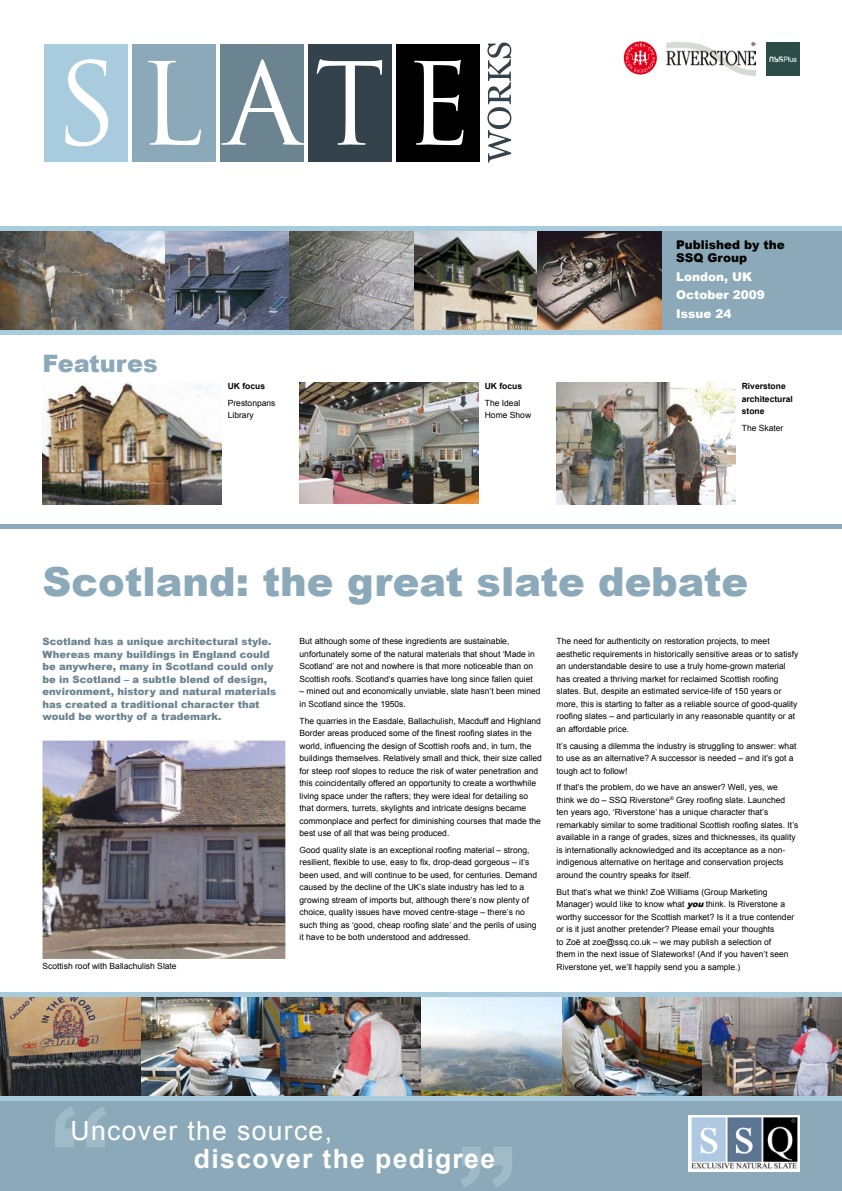
<style>
.page{position:relative;width:842px;height:1191px;background:#fff}
.page>*{position:absolute;margin:0;border:0;box-sizing:border-box;transform-origin:0 0}
.t1{font:700 136.7px "Arial";color:#a1bac7}
.t2{font:900 40px "Arial";color:#8ba9b8}
.t3{font:700 26.6px "Arial";letter-spacing:.05em;color:#fff}
.t4{font:26.6px "Arial";letter-spacing:.05em;color:#fff}
.t5{font:900 24px "Arial";color:#8ba9b8}
.t6{font:900 12px/18.7px "Arial";color:#fff}
.t7{font:900 12px/13px "Arial";color:#000}
.t8{font:900 10px/12.5px "Arial";color:#6b8490}
.t9{font:8.5px/12.5px "Arial";color:#020001}
.t10{font:700 8.5px/12.5px "Arial";color:#020001}
.s1{font-weight:900;font-style:italic}
</style>
<div class="page">
<img style="left:702px;top:996px;width:140px;height:100px">
<img style="left:561px;top:996px;width:141px;height:100px">
<div style="left:662px;top:231px;width:180px;height:99px;background:#8ba9b8"></div>
<div style="left:0;top:1100px;width:842px;height:91px;background:#8ba9b8"></div>
<img style="left:0;top:231px;width:166px;height:99px">
<div style="left:308px;top:44px;width:84px;height:118px;background:#34434b"></div>
<div style="left:396px;top:44px;width:84px;height:118px;background:#000"></div>
<div style="left:220px;top:44px;width:84px;height:118px;background:#6b8490"></div>
<div style="left:132px;top:44px;width:84px;height:118px;background:#8ba9b8"></div>
<div style="left:44px;top:44px;width:83px;height:118px;background:#a8ccdd"></div>
<svg style="left:65px;top:59px;width:43px;height:87px"></svg>
<svg style="left:148px;top:61px;width:53px;height:84px"></svg>
<svg style="left:221px;top:59px;width:83px;height:86px"></svg>
<svg style="left:317px;top:59px;width:65px;height:86px"></svg>
<svg style="left:414px;top:60px;width:49px;height:85px"></svg>
<svg style="left:487px;top:43px;width:24px;height:120px"></svg>
<svg style="left:166px;top:231px;width:124px;height:99px;background:#61697d"></svg>
<img style="left:414px;top:231px;width:124px;height:99px">
<svg style="left:290px;top:231px;width:124px;height:99px;background:#888886"></svg>
<svg style="left:538px;top:231px;width:124px;height:99px;background:#6a5c54"></svg>
<hr style="left:0;top:330px;width:842px;height:4px;background:#a8ccdd">
<hr style="left:0;top:227px;width:842px;height:4px;background:#a8ccdd">
<img style="left:140px;top:996px;width:141px;height:100px">
<img style="left:421px;top:996px;width:140px;height:100px">
<img style="left:281px;top:996px;width:140px;height:100px">
<img style="left:0;top:996px;width:140px;height:100px">
<hr style="left:0;top:1096px;width:842px;height:4px;background:#a8ccdd">
<hr style="left:0;top:992px;width:842px;height:4px;background:#a8ccdd">
<img style="left:557px;top:383px;width:178px;height:121px">
<img style="left:300px;top:383px;width:178px;height:120px">
<div style="left:0;top:524px;width:842px;height:5px;background:#8ba9b8"></div>
<img style="left:43px;top:383px;width:178px;height:121px">
<img style="left:667px;top:41px;width:89px;height:34px">
<img style="left:689px;top:1115px;width:110px;height:56px">
<img style="left:43px;top:740px;width:242px;height:219px">
<svg style="left:624px;top:41px;width:33px;height:33px"></svg>
<svg style="left:626px;top:43px;width:29px;height:30px"></svg>
<img style="left:767px;top:43px;width:32px;height:32px">
<h3 class="t5" style="left:43px;top:350px;width:117px">Features</h3>
<p class="t10" style="left:228px;top:380px;width:39px">UK focus</p>
<p class="t9" style="left:228px;top:396px;width:49px">Prestonpans<br>Library</p>
<p class="t10" style="left:485px;top:380px;width:39px">UK focus</p>
<p class="t9" style="left:485px;top:396px;width:48px">The Ideal<br>Home Show</p>
<h3 class="t7" style="left:676px;top:238px;width:110px">Published by the<br>SSQ Group</h3>
<h3 class="t6" style="left:676px;top:267px;width:90px">London, UK<br>October 2009<br>Issue 24</h3>
<p class="t10" style="left:742px;top:380px;width:53px">Riverstone architectural stone</p>
<p class="t9" style="left:742px;top:421px;width:43px">The Skater</p>
<h2 class="t2" style="left:43px;top:559px;width:707px">Scotland: the great slate debate</h2>
<p class="t8" style="left:43px;top:635px;width:235px">Scotland has a unique architectural style.<br>Whereas many buildings in England could be anywhere, many in Scotland could only be in Scotland – a subtle blend of design, environment, history and natural materials has created a traditional character that would be worthy of a trademark.</p>
<p class="t9" style="left:300px;top:635px;width:237px">But although some of these ingredients are sustainable, unfortunately some of the natural materials that shout ‘Made in Scotland’ are not and nowhere is that more noticeable than on Scottish roofs. Scotland’s quarries have long since fallen quiet</p>
<p class="t9" style="left:300px;top:685px;width:242px">– mined out and economically unviable, slate hasn’t been mined in Scotland since the 1950s.</p>
<p class="t9" style="left:300px;top:714px;width:244px">The quarries in the Easdale, Ballachulish, Macduff and Highland Border areas produced some of the finest roofing slates in the world, influencing the design of Scottish roofs and, in turn, the buildings themselves. Relatively small and thick, their size called for steep roof slopes to reduce the risk of water penetration and this coincidentally offered an opportunity to create a worthwhile living space under the rafters; they were ideal for detailing so that dormers, turrets, skylights and intricate designs became commonplace and perfect for diminishing courses that made the best use of all that was being produced.</p>
<p class="t9" style="left:300px;top:843px;width:239px">Good quality slate is an exceptional roofing material – strong, resilient, flexible to use, easy to fix, drop-dead gorgeous – it’s been used, and will continue to be used, for centuries. Demand caused by the decline of the UK’s slate industry has led to a growing stream of imports but, although there’s now plenty of choice, quality issues have moved centre-stage – there’s no such thing as ‘good, cheap roofing slate’ and the perils of using it have to be both understood and addressed.</p>
<p class="t9" style="left:43px;top:959px;width:136px">Scottish roof with Ballachulish Slate</p>
<p class="t9" style="left:557px;top:635px;width:243px">The need for authenticity on restoration projects, to meet aesthetic requirements in historically sensitive areas or to satisfy an understandable desire to use a truly home-grown material has created a thriving market for reclaimed Scottish roofing slates. But, despite an estimated service-life of 150 years or more, this is starting to falter as a reliable source of good-quality roofing slates – and particularly in any reasonable quantity or at an affordable price.</p>
<p class="t9" style="left:557px;top:739px;width:241px">It’s causing a dilemma the industry is struggling to answer: what to use as an alternative? A successor is needed – and it’s got a tough act to follow!</p>
<p class="t9" style="left:557px;top:781px;width:243px">If that’s the problem, do we have an answer? Well, yes, we<br>think we do – SSQ Riverstone<sup>®</sup> Grey roofing slate. Launched ten years ago, ‘Riverstone’ has a unique character that’s remarkably similar to some traditional Scottish roofing slates. It’s available in a range of grades, sizes and thicknesses, its quality is internationally acknowledged and its acceptance as a non&shy;indigenous alternative on heritage and conservation projects around the country speaks for itself.</p>
<p class="t9" style="left:557px;top:885px;width:239px">But that’s what we think! Zoë Williams (Group Marketing Manager) would like to know what <span class="s1">you</span> think. Is Riverstone a worthy successor for the Scottish market? Is it a true contender or is it just another pretender? Please email your thoughts<br>to Zoë at zoe@ssq.co.uk – we may publish a selection of<br>them in the next issue of Slateworks! (And if you haven’t seen Riverstone yet, we’ll happily send you a sample.)</p>
<h1 class="t1" style="left:46px;top:1080px;width:70px">“</h1>
<h3 class="t4" style="left:71px;top:1115px;width:263px">Uncover the source,</h3>
<h3 class="t3" style="left:194px;top:1144px;width:303px">discover the pedigree</h3>
<h1 class="t1" style="left:453px;top:1119px;width:70px">”</h1>
</div>
